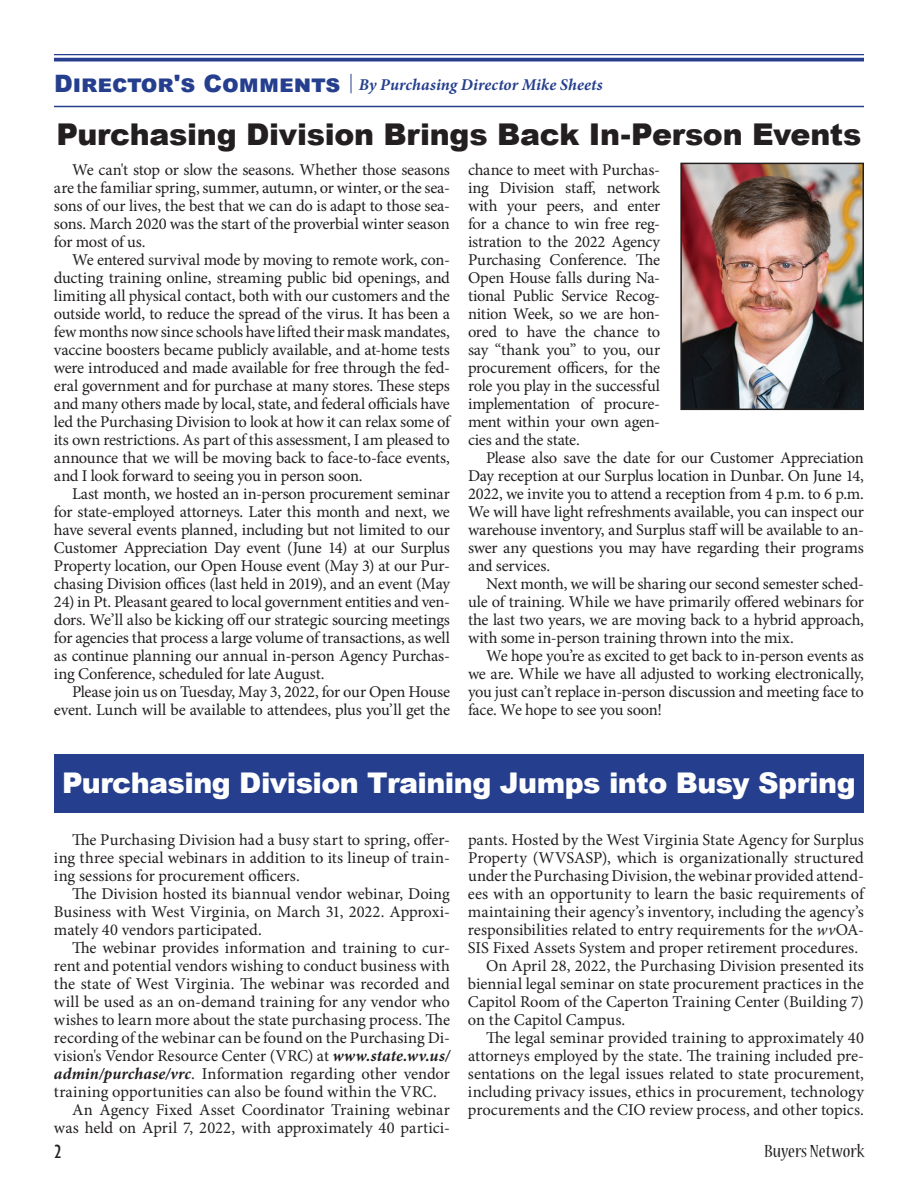
<style>
.page{position:relative;width:918px;height:1188px;background:#fff}
.page>*{position:absolute;margin:0;border:0;box-sizing:border-box;transform-origin:0 0}
.t1{font:900 30px "Arial";letter-spacing:-.01em;color:#231f20}
.t2{font:900 28.5px "Arial";letter-spacing:-.02em;color:#fff}
.t3{font:900 24px "Arial";color:#253f8e}
.t4{font:condensed 19.5px "Nueva Std";color:#231f20;scale:1.08 1}
.t5{font:condensed 19.5px "Gill Sans";color:#231f20;scale:1.08 1}
.t6{font:16.5px/18px "Minion Pro";letter-spacing:-.005em;color:#231f20;text-align:justify}
.t7{font:italic 700 16.5px "Minion Pro";letter-spacing:.005em;color:#253f8e}
.s1{font-weight:700;font-style:italic}
.s2{font-style:italic}
</style>
<div class="page">
<hr style="left:54px;top:54px;width:810px;height:1px;background:#253f8e">
<svg style="left:54px;top:58px;width:810px;height:4px;background:#40569c"></svg>
<hr style="left:54px;top:106px;width:810px;height:1px;background:#253f8e">
<img style="left:683px;top:166px;width:178px;height:241px">
<div style="left:680px;top:163px;width:184px;height:247px;border:2px solid #231f20"></div>
<svg style="left:351px;top:74px;width:1px;height:19px"></svg>
<div style="left:54px;top:754px;width:810px;height:58px;background:#253f8e"></div>
<h3 class="t3" style="left:54px;top:66px;width:288px">Director's Comments</h3>
<h1 class="t1" style="left:56px;top:112px;width:807px">Purchasing Division Brings Back In-Person Events</h1>
<p class="t7" style="left:359px;top:73px;width:245px">By Purchasing Director Mike Sheets</p>
<p class="t6" style="left:54px;top:160px;width:398px;text-indent:18px">We can't stop or slow the seasons. Whether those seasons are the familiar spring, summer, autumn, or winter, or the sea&shy;sons of our lives, the best that we can do is adapt to those sea&shy;sons. March 2020 was the start of the proverbial winter season for most of us.</p>
<p class="t6" style="left:54px;top:250px;width:398px;text-indent:18px">We entered survival mode by moving to remote work, con&shy;ducting training online, streaming public bid openings, and limiting all physical contact, both with our customers and the outside world, to reduce the spread of the virus. It has been a few months now since schools have lifted their mask mandates, vaccine boosters became publicly available, and at-home tests were introduced and made available for free through the fed&shy;eral government and for purchase at many stores. These steps and many others made by local, state, and federal officials have led the Purchasing Division to look at how it can relax some of its own restrictions. As part of this assessment, I am pleased to announce that we will be moving back to face-to-face events, and I look forward to seeing you in person soon.</p>
<p class="t6" style="left:54px;top:484px;width:398px;text-indent:18px">Last month, we hosted an in-person procurement seminar for state-employed attorneys. Later this month and next, we have several events planned, including but not limited to our Customer Appreciation Day event (June 14) at our Surplus Property location, our Open House event (May 3) at our Pur&shy;chasing Division offices (last held in 2019), and an event (May</p>
<p class="t6" style="left:54px;top:593px;width:398px">24) in Pt. Pleasant geared to local government entities and ven&shy;dors. We’ll also be kicking off our strategic sourcing meetings for agencies that process a large volume of transactions, as well as continue planning our annual in-person Agency Purchas&shy;ing Conference, scheduled for late August.</p>
<p class="t6" style="left:54px;top:683px;width:398px;text-align:right">Please join us on Tuesday, May 3, 2022, for our Open House event. Lunch will be available to attendees, plus you’ll get the</p>
<p class="t6" style="left:468px;top:161px;width:194px">chance to meet with Purchas&shy;ing Division staff, network with your peers, and enter for a chance to win free reg&shy;istration to the 2022 Agency Purchasing Conference. The Open House falls during Na&shy;tional Public Service Recog&shy;nition Week, so we are hon&shy;ored to have the chance to say “thank you” to you, our procurement officers, for the role you play in the successful implementation of procure&shy;ment within your own agen&shy;cies and the state.</p>
<p class="t6" style="left:468px;top:449px;width:398px;text-indent:18px">Please also save the date for our Customer Appreciation Day reception at our Surplus location in Dunbar. On June 14, 2022, we invite you to attend a reception from 4 p.m. to 6 p.m.<br>We will have light refreshments available, you can inspect our warehouse inventory, and Surplus staff will be available to an&shy;swer any questions you may have regarding their programs and services.</p>
<p class="t6" style="left:468px;top:575px;width:398px;text-indent:18px">Next month, we will be sharing our second semester sched&shy;ule of training. While we have primarily offered webinars for the last two years, we are moving back to a hybrid approach, with some in-person training thrown into the mix.</p>
<p class="t6" style="left:468px;top:647px;width:398px;text-indent:18px">We hope you’re as excited to get back to in-person events as we are. While we have all adjusted to working electronically, you just can’t replace in-person discussion and meeting face to face. We hope to see you soon!</p>
<h2 class="t2" style="left:62px;top:762px;width:795px">Purchasing Division Training Jumps into Busy Spring</h2>
<p class="t6" style="left:54px;top:830px;width:397px;text-indent:18px">The Purchasing Division had a busy start to spring, offer&shy;ing three special webinars in addition to its lineup of train&shy;ing sessions for procurement officers.</p>
<p class="t6" style="left:54px;top:884px;width:397px;text-indent:18px">The Division hosted its biannual vendor webinar, Doing Business with West Virginia, on March 31, 2022. Approxi&shy;mately 40 vendors participated.</p>
<p class="t6" style="left:72px;top:938px;width:379px">The webinar provides information and training to cur-</p>
<p class="t6" style="left:54px;top:956px;width:398px">rent and potential vendors wishing to conduct business with</p>
<p class="t6" style="left:54px;top:974px;width:397px">the state of West Virginia. The webinar was recorded and</p>
<p class="t6" style="left:54px;top:992px;width:397px">will be used as an on-demand training for any vendor who</p>
<p class="t6" style="left:54px;top:1010px;width:398px">wishes to learn more about the state purchasing process. The</p>
<p class="t6" style="left:54px;top:1028px;width:397px">recording of the webinar can be found on the Purchasing Di-</p>
<p class="t6" style="left:54px;top:1046px;width:397px">vision's Vendor Resource Center (VRC) at <span class="s1">www.state.wv.us/</span></p>
<p class="t6" style="left:54px;top:1064px;width:397px"><span class="s1">admin/purchase/vrc</span>. Information regarding other vendor</p>
<p class="t6" style="left:54px;top:1082px;width:384px">training opportunities can also be found within the VRC.</p>
<p class="t6" style="left:72px;top:1100px;width:379px">An Agency Fixed Asset Coordinator Training webinar</p>
<p class="t6" style="left:54px;top:1118px;width:397px">was held on April 7, 2022, with approximately 40 partici-</p>
<p class="t6" style="left:468px;top:830px;width:397px">pants. Hosted by the West Virginia State Agency for Surplus</p>
<p class="t6" style="left:468px;top:848px;width:398px">Property (WVSASP), which is organizationally structured</p>
<p class="t6" style="left:468px;top:866px;width:397px">under the Purchasing Division, the webinar provided attend-</p>
<p class="t6" style="left:468px;top:884px;width:397px">ees with an opportunity to learn the basic requirements of</p>
<p class="t6" style="left:468px;top:902px;width:398px">maintaining their agency’s inventory, including the agency’s</p>
<p class="t6" style="left:468px;top:920px;width:397px">responsibilities related to entry requirements for the <span class="s2">wv</span>OA-</p>
<p class="t6" style="left:468px;top:938px;width:392px">SIS Fixed Assets System and proper retirement procedures.</p>
<p class="t6" style="left:486px;top:956px;width:380px">On April 28, 2022, the Purchasing Division presented its</p>
<p class="t6" style="left:468px;top:974px;width:397px">biennial legal seminar on state procurement practices in the</p>
<p class="t6" style="left:468px;top:992px;width:398px">Capitol Room of the Caperton Training Center (Building 7)</p>
<p class="t6" style="left:468px;top:1010px;width:159px">on the Capitol Campus.</p>
<p class="t6" style="left:486px;top:1028px;width:380px">The legal seminar provided training to approximately 40</p>
<p class="t6" style="left:468px;top:1046px;width:397px">attorneys employed by the state. The training included pre-</p>
<p class="t6" style="left:468px;top:1064px;width:398px">sentations on the legal issues related to state procurement,</p>
<p class="t6" style="left:468px;top:1082px;width:398px">including privacy issues, ethics in procurement, technology</p>
<p class="t6" style="left:468px;top:1100px;width:398px">procurements and the CIO review process, and other topics.</p>
<p class="t5" style="left:54px;top:1140px;width:9px">2</p>
<p class="t4" style="left:764px;top:1143px;width:94px">Buyers Network</p>
</div>
